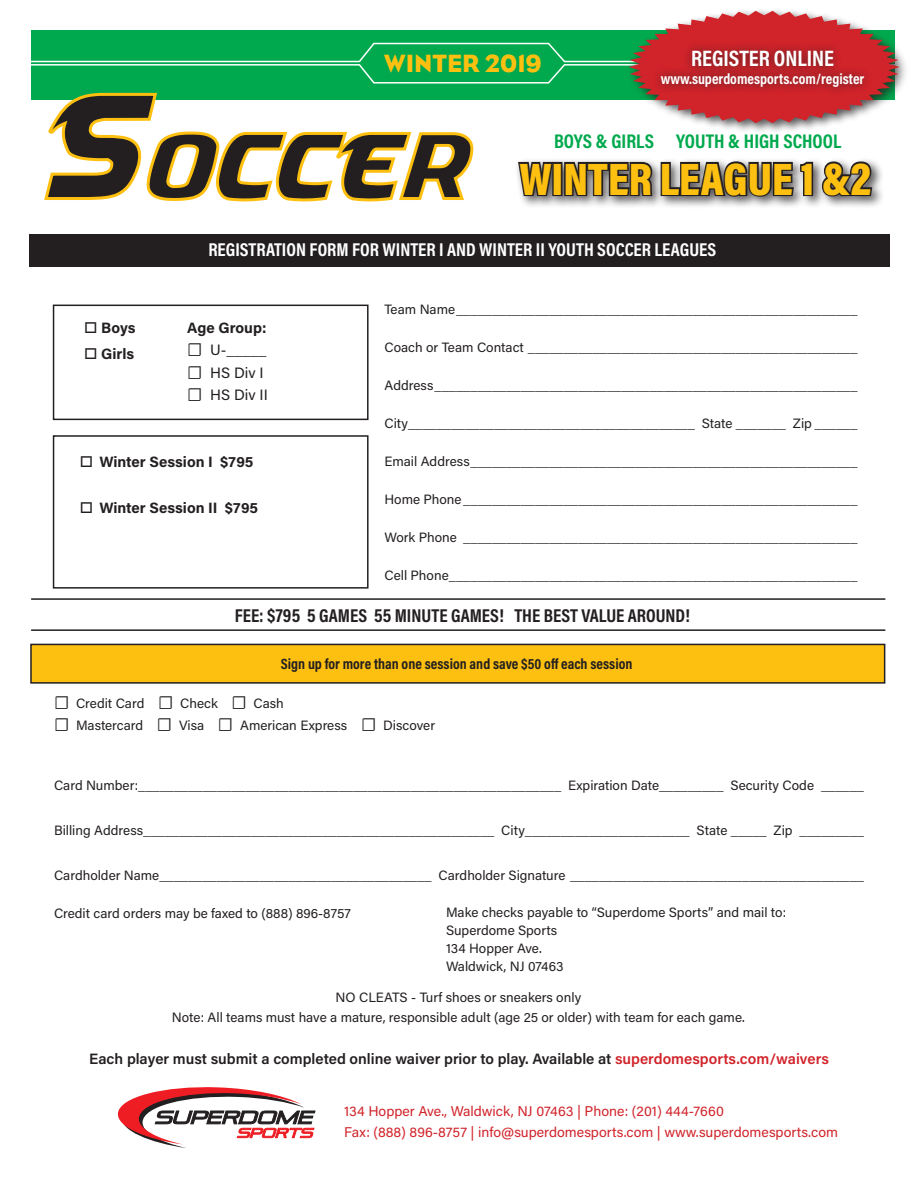
<style>
.page{position:relative;width:918px;height:1188px;background:#fff}
.page>*{position:absolute;margin:0;border:0;box-sizing:border-box;transform-origin:0 0}
.t1{font:900 46.05px "Acumin Pro Cond";color:#fdc011}
.t2{font:25.5px "Eagle";color:#fdc011}
.t3{font:700 22.5px "Acumin Pro Cond";color:#fff}
.t4{font:700 19.95px "Acumin Pro Cond";color:#00a94e}
.t5{font:700 18.75px "Acumin Pro Cond";color:#fff}
.t6{font:700 18.75px "Acumin Pro Cond";color:#231f20}
.t7{font:600 15px "Acumin Pro";color:#231f20}
.highlighted_text{font:700 15px "Acumin Pro Cond";color:#231f20}
.back_session{font:700 15px "Acumin Pro";color:#231f20}
.text_line{font:15px/22.5px "Acumin Pro";letter-spacing:.005em;color:#231f20;text-align:justify}
.t8{font:700 15px "Acumin Pro Cond";color:#fff}
.text_line-2{font:700 15px "Acumin Pro";color:#231f20}
.main_text{font:14.1px/21px "Acumin Pro";color:#d1232a}
.text_line-3{font:13.5px/18px "Acumin Pro";color:#231f20}
.s1{font-weight:700}
.s2{font-size:15px}
.s3{color:#d1232a}
</style>
<div class="page">
<div style="left:515px;top:157px;width:369px;height:52px;background:#231f20;opacity:.75"></div>
<svg style="left:516px;top:160px;width:39px;height:38px"></svg>
<div style="left:552px;top:162px;width:10px;height:34px;border:3px solid #231f20"></div>
<svg style="left:563px;top:160px;width:311px;height:38px;background:#686666"></svg>
<svg style="left:44px;top:123px;width:430px;height:79px"></svg>
<svg style="left:117px;top:1087px;width:199px;height:61px"></svg>
<hr style="left:31px;top:598px;width:854px;height:2px;background:#231f20">
<hr style="left:31px;top:629px;width:854px;height:2px;background:#231f20">
<div style="left:53px;top:305px;width:316px;height:115px;border:2px solid #231f20"></div>
<div style="left:53px;top:435px;width:316px;height:154px;border:2px solid #231f20"></div>
<div style="left:29px;top:234px;width:860px;height:33px;background:#231f20"></div>
<div style="left:31px;top:644px;width:854px;height:39px;background:#fdc011"></div>
<div style="left:30px;top:644px;width:855px;height:40px;border:2px solid #231f20"></div>
<div style="left:626px;top:8px;width:284px;height:127px;background:#231f20;opacity:.75"></div>
<svg style="left:31px;top:11px;width:870px;height:112px"></svg>
<div style="left:651px;top:41px;width:222px;height:56px;background:#231f20;opacity:.75"></div>
<p class="t2" style="left:384px;top:49px;width:159px">WINTER 2019</p>
<p class="t3" style="left:691px;top:43px;width:145px">REGISTER ONLINE</p>
<p class="t8" style="left:661px;top:69px;width:205px">www.superdomesports.com/register</p>
<p class="t4" style="left:554px;top:128px;width:289px">BOYS &amp; GIRLS YOUTH &amp; HIGH SCHOOL</p>
<p class="t1" style="left:519px;top:149px;width:353px">WINTER LEAGUE 1 &amp;2</p>
<p class="t5" style="left:208px;top:237px;width:509px">REGISTRATION FORM FOR WINTER I AND WINTER II YOUTH SOCCER LEAGUES</p>
<p class="text_line-2" style="left:84px;top:318px;width:53px">□ Boys</p>
<p class="text_line-2" style="left:84px;top:343px;width:51px">□ Girls</p>
<p class="text_line" style="left:187px;top:316px;width:81px"><span class="s1">Age Group: </span>☐ U-_____ ☐ HS Div I</p>
<p class="text_line" style="left:187px;top:383px;width:82px">☐ HS Div II</p>
<p class="back_session" style="left:80px;top:452px;width:175px">□ Winter Session I $795</p>
<p class="back_session" style="left:80px;top:497px;width:180px">□ Winter Session II $795</p>
<p class="text_line-3" style="left:384px;top:300px;width:475px">Team Name________________________________________________________</p>
<p class="text_line-3" style="left:384px;top:338px;width:475px">Coach or Team Contact ______________________________________________</p>
<p class="text_line-3" style="left:384px;top:376px;width:475px">Address___________________________________________________________</p>
<p class="text_line-3" style="left:384px;top:414px;width:475px">City________________________________________ State _______ Zip ______</p>
<p class="text_line-3" style="left:384px;top:452px;width:475px">Email Address______________________________________________________</p>
<p class="text_line-3" style="left:384px;top:490px;width:475px">Home Phone_______________________________________________________</p>
<p class="text_line-3" style="left:384px;top:528px;width:475px">Work Phone _______________________________________________________</p>
<p class="text_line-3" style="left:384px;top:566px;width:475px">Cell Phone_________________________________________________________</p>
<p class="t6" style="left:235px;top:603px;width:457px">FEE: $795 5 GAMES 55 MINUTE GAMES! THE BEST VALUE AROUND!</p>
<p class="highlighted_text" style="left:281px;top:654px;width:353px">Sign up for more than one session and save $50 off each session</p>
<p class="text_line-3" style="left:54px;top:693px;width:231px"><span class="s2">☐</span> Credit Card <span class="s2">☐</span> Check <span class="s2">☐</span> Cash</p>
<p class="text_line-3" style="left:54px;top:716px;width:383px"><span class="s2">☐</span> Mastercard <span class="s2">☐</span> Visa <span class="s2">☐</span> American Express <span class="s2">☐</span> Discover</p>
<p class="text_line-3" style="left:54px;top:776px;width:812px">Card Number:___________________________________________________________ Expiration Date_________ Security Code ______</p>
<p class="text_line-3" style="left:54px;top:821px;width:812px">Billing Address_________________________________________________ City_______________________ State _____ Zip _________</p>
<p class="text_line-3" style="left:54px;top:866px;width:812px">Cardholder Name______________________________________ Cardholder Signature _________________________________________</p>
<p class="text_line-3" style="left:54px;top:903px;width:299px">Credit card orders may be faxed to (888) 896-8757</p>
<p class="text_line-3" style="left:446px;top:903px;width:342px">Make checks payable to “Superdome Sports” and mail to:<br>Superdome Sports<br>134 Hopper Ave.<br>Waldwick, NJ 07463</p>
<p class="text_line-3" style="left:336px;top:988px;width:247px">NO CLEATS - Turf shoes or sneakers only</p>
<p class="text_line-3" style="left:172px;top:1008px;width:575px">Note: All teams must have a mature, responsible adult (age 25 or older) with team for each game.</p>
<p class="t7" style="left:89px;top:1048px;width:741px">Each player must submit a completed online waiver prior to play. Available at <span class="s3">superdomesports.com/waivers</span></p>
<p class="main_text" style="left:344px;top:1100px;width:495px">134 Hopper Ave., Waldwick, NJ 07463 | Phone: (201) 444-7660<br>Fax: (888) 896-8757 | info@superdomesports.com | www.superdomesports.com</p>
</div>
